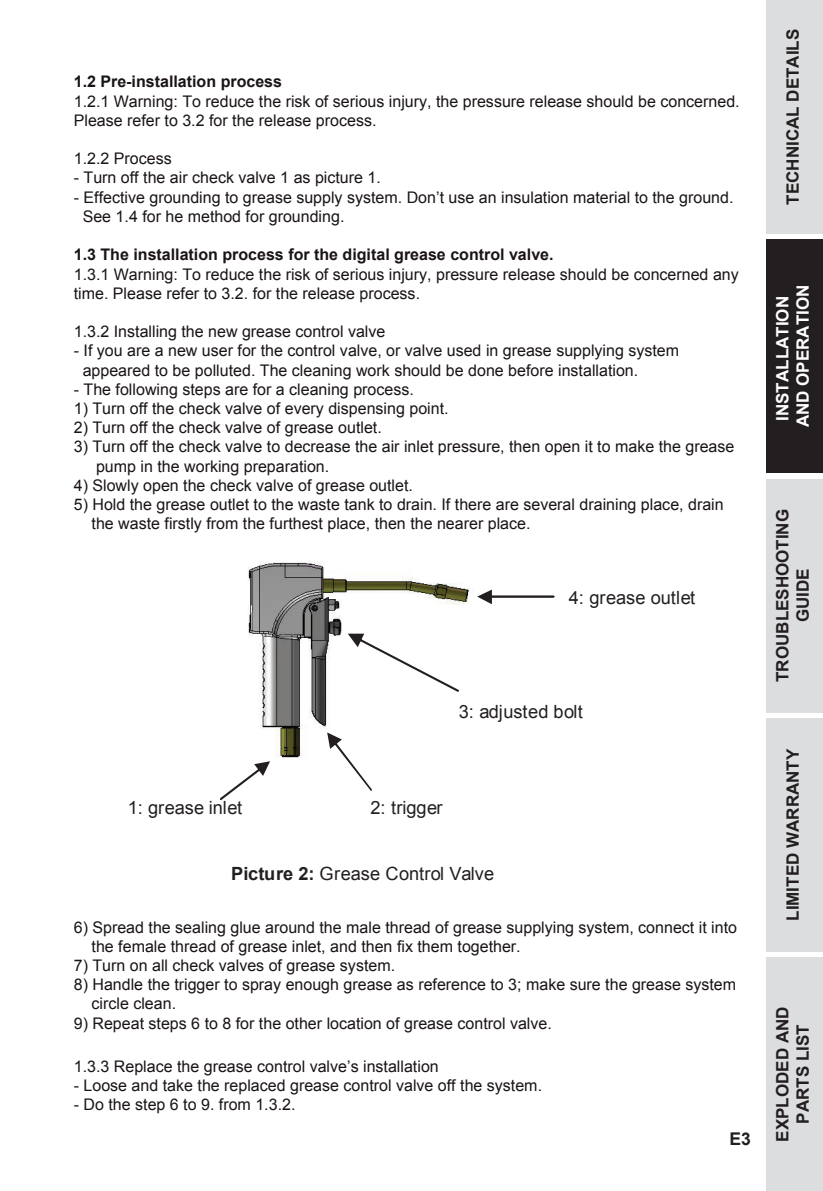
<style>
.page{position:relative;width:823px;height:1191px;background:#fff}
.page>*{position:absolute;margin:0;border:0;box-sizing:border-box;transform-origin:0 0}
.t1{font:18.2px "Arial";letter-spacing:-.005em;color:#231f20}
.t2{font:700 17.6px "Arial";color:#231f20}
.t3{font:700 17px/20.4px "Arial";color:#231f20;text-align:center}
.t4{font:700 17px/20.4px "Arial";color:#fff;text-align:center}
.t5{font:16px/19.2px "Arial";color:#1a1415}
.t6{font:700 16px "Arial";color:#1a1415}
.s1{font-weight:700}
</style>
<div class="page">
<div style="left:765px;top:0;width:57px;height:234px;background:#dcdddf"></div>
<div style="left:765px;top:239px;width:57px;height:234px;background:#231f20"></div>
<div style="left:765px;top:478px;width:57px;height:234px;background:#dcdddf"></div>
<div style="left:765px;top:718px;width:57px;height:233px;background:#dcdddf"></div>
<div style="left:765px;top:957px;width:57px;height:234px;background:#dcdddf"></div>
<img style="left:248px;top:561px;width:221px;height:197px">
<svg style="left:220px;top:761px;width:50px;height:39px"></svg>
<svg style="left:327px;top:732px;width:44px;height:58px"></svg>
<svg style="left:347px;top:633px;width:111px;height:59px"></svg>
<svg style="left:477px;top:589px;width:77px;height:15px"></svg>
<p class="t6" style="left:74px;top:71px;width:210px">1.2 Pre-installation process</p>
<p class="t5" style="left:74px;top:92px;width:667px">1.2.1 Warning: To reduce the risk of serious injury, the pressure release should be concerned.<br>Please refer to 3.2 for the release process.</p>
<p class="t5" style="left:74px;top:149px;width:99px">1.2.2 Process</p>
<p class="t5" style="left:74px;top:168px;width:308px">- Turn off the air check valve 1 as picture 1.</p>
<p class="t5" style="left:83px;top:188px;width:652px;text-indent:-9px">- Effective grounding to grease supply system. Don’t use an insulation material to the ground.<br>See 1.4 for he method for grounding.</p>
<p class="t6" style="left:74px;top:244px;width:481px">1.3 The installation process for the digital grease control valve.</p>
<p class="t5" style="left:74px;top:264px;width:666px">1.3.1 Warning: To reduce the risk of serious injury, pressure release should be concerned any time. Please refer to 3.2. for the release process.</p>
<p class="t5" style="left:74px;top:322px;width:313px">1.3.2 Installing the new grease control valve</p>
<p class="t5" style="left:83px;top:341px;width:597px;text-indent:-9px">- If you are a new user for the control valve, or valve used in grease supplying system appeared to be polluted. The cleaning work should be done before installation.</p>
<p class="t5" style="left:74px;top:380px;width:341px">- The following steps are for a cleaning process.</p>
<p class="t5" style="left:74px;top:399px;width:376px">1) Turn off the check valve of every dispensing point.</p>
<p class="t5" style="left:74px;top:418px;width:309px">2) Turn off the check valve of grease outlet.</p>
<p class="t5" style="left:96px;top:437px;width:639px;text-indent:-22px">3) Turn off the check valve to decrease the air inlet pressure, then open it to make the grease pump in the working preparation.</p>
<p class="t5" style="left:74px;top:476px;width:340px">4) Slowly open the check valve of grease outlet.</p>
<p class="t5" style="left:91px;top:495px;width:633px;text-indent:-18px">5) Hold the grease outlet to the waste tank to drain. If there are several draining place, drain the waste firstly from the furthest place, then the nearer place.</p>
<p class="t1" style="left:568px;top:585px;width:128px">4: grease outlet</p>
<p class="t1" style="left:458px;top:700px;width:125px">3: adjusted bolt</p>
<p class="t1" style="left:128px;top:795px;width:116px">1: grease inlet</p>
<p class="t1" style="left:370px;top:795px;width:73px">2: trigger</p>
<p class="t1" style="left:231px;top:861px;width:264px"><span class="s1">Picture 2:</span> Grease Control Valve</p>
<p class="t5" style="left:91px;top:917px;width:646px;text-indent:-18px">6) Spread the sealing glue around the male thread of grease supplying system, connect it into the female thread of grease inlet, and then fix them together.</p>
<p class="t5" style="left:74px;top:956px;width:323px">7) Turn on all check valves of grease system.</p>
<p class="t5" style="left:91px;top:975px;width:645px;text-indent:-18px">8) Handle the trigger to spray enough grease as reference to 3; make sure the grease system circle clean.</p>
<p class="t5" style="left:74px;top:1013px;width:479px">9) Repeat steps 6 to 8 for the other location of grease control valve.</p>
<p class="t5" style="left:74px;top:1056px;width:366px">1.3.3 Replace the grease control valve’s installation</p>
<p class="t5" style="left:74px;top:1076px;width:469px">- Loose and take the replaced grease control valve off the system.</p>
<p class="t5" style="left:74px;top:1095px;width:223px">- Do the step 6 to 9. from 1.3.2.</p>
<p class="t2" style="left:729px;top:1127px;width:23px">E3</p>
<p class="t3" style="left:782px;top:205px;width:177px;rotate:-90deg">TECHNICAL DETAILS</p>
<p class="t4" style="left:772px;top:427px;width:144px;rotate:-90deg">INSTALLATION<br>AND OPERATION</p>
<p class="t3" style="left:772px;top:682px;width:174px;rotate:-90deg">TROUBLESHOOTING<br>GUIDE</p>
<p class="t3" style="left:782px;top:920px;width:173px;rotate:-90deg">LIMITED WARRANTY</p>
<p class="t3" style="left:772px;top:1141px;width:137px;rotate:-90deg">EXPLODED AND<br>PARTS LIST</p>
</div>
